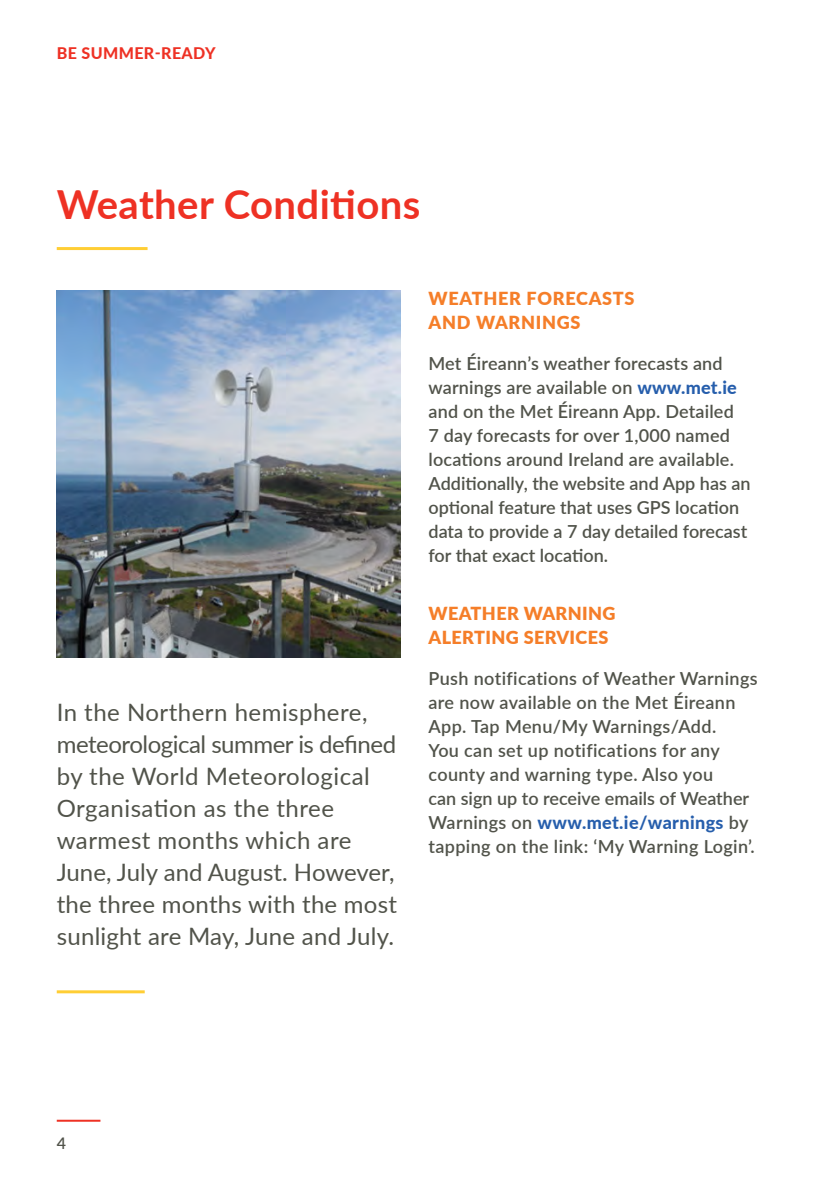
<style>
.page{position:relative;width:840px;height:1191px;background:#fff}
.page>*{position:absolute;margin:0;border:0;box-sizing:border-box;transform-origin:0 0}
.t1{font:700 40px "Lato";letter-spacing:.01em;color:#ee3124}
.t2{font:24px/32px "Lato";letter-spacing:.01em;color:#51534a}
.t3{font:600 18px/24px "Lato";letter-spacing:.01em;color:#51534a}
.t4{font:900 18px/24px "Lato";letter-spacing:.02em;color:#f57e29}
.t5{font:900 18px/24px "Lato";letter-spacing:.04em;color:#f57e29}
.t6{font:800 16px "Lato";letter-spacing:.025em;color:#ee3124}
.t7{font:600 16px "Lato";color:#51534a}
.s1{font-weight:800;color:#265eac}
</style>
<div class="page">
<hr style="left:57px;top:1119px;width:43px;height:2px;background:#ee3124">
<hr style="left:57px;top:247px;width:90px;height:3px;background:#ffce35">
<hr style="left:57px;top:990px;width:88px;height:3px;background:#ffce35">
<img style="left:57px;top:290px;width:343px;height:367px">
<p class="t6" style="left:57px;top:42px;width:160px">BE SUMMER-READY</p>
<h1 class="t1" style="left:57px;top:175px;width:365px">Weather Conditions</h1>
<h2 class="t2" style="left:57px;top:695px;width:341px">In the Northern hemisphere, meteorological summer is defined by the World Meteorological<br>Organisation as the three warmest months which are<br>June, July and August. However, the three months with the most sunlight are May, June and July.</h2>
<p class="t5" style="left:428px;top:285px;width:207px">WEATHER FORECASTS<br>AND WARNINGS</p>
<p class="t3" style="left:428px;top:350px;width:323px">Met Éireann’s weather forecasts and warnings are available on <span class="s1">www.met.ie </span>and on the Met Éireann App. Detailed<br>7 day forecasts for over 1,000 named locations around Ireland are available.<br>Additionally, the website and App has an optional feature that uses GPS location data to provide a 7 day detailed forecast for that exact location.</p>
<p class="t4" style="left:428px;top:600px;width:188px">WEATHER WARNING<br>ALERTING SERVICES</p>
<p class="t3" style="left:428px;top:665px;width:330px">Push notifications of Weather Warnings are now available on the Met Éireann App. Tap Menu/My Warnings/Add.<br>You can set up notifications for any county and warning type. Also you<br>can sign up to receive emails of Weather Warnings on <span class="s1">www.met.ie/warnings</span> by tapping on the link: ‘My Warning Login’.</p>
<p class="t7" style="left:57px;top:1131px;width:11px">4</p>
</div>
